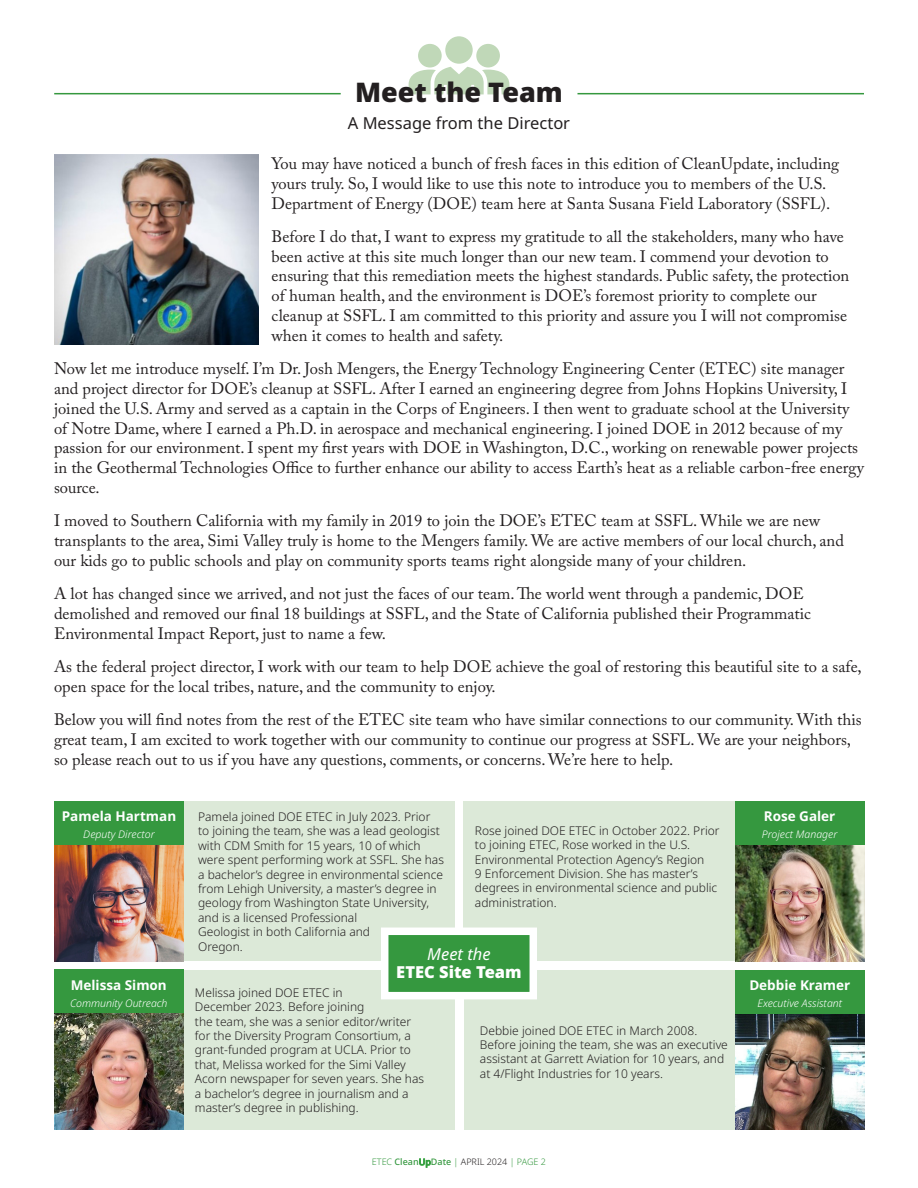
<style>
.page{position:relative;width:918px;height:1188px;background:#fff}
.page>*{position:absolute;margin:0;border:0;box-sizing:border-box;transform-origin:0 0}
.main_title{font:900 27px "Noto Sans";color:#231f20}
.body{font:16.5px/19.8px "Adobe Caslon Pro";color:#231f20}
.HEAD_1{font:16.5px "Noto Sans";color:#231f20}
.sidebar_head{font:900 16.5px/18px "Noto Sans";color:#fff;text-align:center}
.sidebar_head-2{font:700 13.5px "Noto Sans";color:#fff}
.Captions{font:300 12px/14.4px "Noto Sans";color:#231f20}
.t1{font:italic 300 10.5px "Noto Sans";color:#fff}
.t2{font:300 9px "Noto Sans";color:#35983f}
.s1{font-weight:400;font-style:italic}
.s2{font-weight:500}
.s3{font-weight:500;color:#40ae49}
.s4{color:#231f20}
</style>
<div class="page">
<div style="left:418px;top:44px;width:24px;height:24px;background:#c0d8b8;border-radius:50%"></div>
<div style="left:476px;top:44px;width:24px;height:24px;background:#c0d8b8;border-radius:50%"></div>
<svg style="left:409px;top:67px;width:100px;height:27px"></svg>
<div style="left:445px;top:36px;width:28px;height:28px;background:#c0d8b8;border-radius:50%"></div>
<hr style="left:54px;top:93px;width:287px;height:1px;background:#35983f">
<img style="left:54px;top:155px;width:204px;height:190px">
<div style="left:464px;top:970px;width:271px;height:160px;background:#dce9d8"></div>
<img style="left:735px;top:1013px;width:129px;height:117px">
<div style="left:735px;top:970px;width:129px;height:43px;background:#35983f"></div>
<div style="left:464px;top:801px;width:271px;height:160px;background:#dce9d8"></div>
<img style="left:735px;top:844px;width:129px;height:117px">
<div style="left:735px;top:801px;width:129px;height:43px;background:#35983f"></div>
<div style="left:183px;top:801px;width:271px;height:160px;background:#dce9d8"></div>
<img style="left:54px;top:844px;width:130px;height:117px">
<div style="left:54px;top:801px;width:130px;height:43px;background:#35983f"></div>
<div style="left:184px;top:970px;width:271px;height:160px;background:#dce9d8"></div>
<img style="left:54px;top:1013px;width:129px;height:117px">
<div style="left:54px;top:970px;width:129px;height:43px;background:#35983f"></div>
<svg style="left:381px;top:924px;width:156px;height:76px"></svg>
<hr style="left:577px;top:93px;width:287px;height:1px;background:#35983f">
<p class="main_title" style="left:355px;top:72px;width:209px">Meet the Team</p>
<p class="HEAD_1" style="left:348px;top:111px;width:224px">A Message from the Director</p>
<p class="body" style="left:272px;top:153px;width:569px">You may have noticed a bunch of fresh faces in this edition of CleanUpdate, including yours truly. So, I would like to use this note to introduce you to members of the U.S.<br>Department of Energy (DOE) team here at Santa Susana Field Laboratory (SSFL).</p>
<p class="body" style="left:272px;top:226px;width:579px">Before I do that, I want to express my gratitude to all the stakeholders, many who have been active at this site much longer than our new team. I commend your devotion to ensuring that this remediation meets the highest standards. Public safety, the protection of human health, and the environment is DOE’s foremost priority to complete our cleanup at SSFL. I am committed to this priority and assure you I will not compromise when it comes to health and safety.</p>
<p class="body" style="left:54px;top:359px;width:812px">Now let me introduce myself. I’m Dr. Josh Mengers, the Energy Technology Engineering Center (ETEC) site manager and project director for DOE’s cleanup at SSFL. After I earned an engineering degree from Johns Hopkins University, I joined the U.S. Army and served as a captain in the Corps of Engineers. I then went to graduate school at the University of Notre Dame, where I earned a Ph.D. in aerospace and mechanical engineering. I joined DOE in 2012 because of my passion for our environment. I spent my first years with DOE in Washington, D.C., working on renewable power projects in the Geothermal Technologies Office to further enhance our ability to access Earth’s heat as a reliable carbon-free energy source.</p>
<p class="body" style="left:54px;top:511px;width:791px">I moved to Southern California with my family in 2019 to join the DOE’s ETEC team at SSFL. While we are new transplants to the area, Simi Valley truly is home to the Mengers family. We are active members of our local church, and our kids go to public schools and play on community sports teams right alongside many of your children.</p>
<p class="body" style="left:54px;top:584px;width:759px">A lot has changed since we arrived, and not just the faces of our team. The world went through a pandemic, DOE demolished and removed our final 18 buildings at SSFL, and the State of California published their Programmatic<br>Environmental Impact Report, just to name a few.</p>
<p class="body" style="left:54px;top:656px;width:809px">As the federal project director, I work with our team to help DOE achieve the goal of restoring this beautiful site to a safe, open space for the local tribes, nature, and the community to enjoy.</p>
<p class="body" style="left:54px;top:710px;width:809px">Below you will find notes from the rest of the ETEC site team who have similar connections to our community. With this great team, I am excited to work together with our community to continue our progress at SSFL. We are your neighbors, so please reach out to us if you have any questions, comments, or concerns. We’re here to help.</p>
<p class="sidebar_head-2" style="left:62px;top:807px;width:116px">Pamela Hartman</p>
<p class="t1" style="left:83px;top:827px;width:73px">Deputy Director</p>
<p class="sidebar_head-2" style="left:71px;top:976px;width:98px">Melissa Simon</p>
<p class="t1" style="left:70px;top:995px;width:99px">Community Outreach</p>
<p class="Captions" style="left:198px;top:810px;width:247px">Pamela joined DOE ETEC in July 2023. Prior to joining the team, she was a lead geologist with CDM Smith for 15 years, 10 of which were spent performing work at SSFL. She has a bachelor’s degree in environmental science from Lehigh University, a master’s degree in geology from Washington State University, and is a licensed Professional<br>Geologist in both California and<br>Oregon.</p>
<p class="Captions" style="left:475px;top:824px;width:246px">Rose joined DOE ETEC in October 2022. Prior to joining ETEC, Rose worked in the U.S.<br>Environmental Protection Agency’s Region<br>9 Enforcement Division. She has master’s degrees in environmental science and public administration.</p>
<p class="sidebar_head" style="left:396px;top:945px;width:127px"><span class="s1">Meet the<br></span>ETEC Site Team</p>
<p class="Captions" style="left:195px;top:985px;width:231px">Melissa joined DOE ETEC in<br>December 2023. Before joining<br>the team, she was a senior editor/writer for the Diversity Program Consortium, a grant-funded program at UCLA. Prior to that, Melissa worked for the Simi Valley Acorn newspaper for seven years. She has a bachelor’s degree in journalism and a master’s degree in publishing.</p>
<p class="Captions" style="left:480px;top:1023px;width:249px">Debbie joined DOE ETEC in March 2008.<br>Before joining the team, she was an executive assistant at Garrett Aviation for 10 years, and at 4/Flight Industries for 10 years.</p>
<p class="t2" style="left:372px;top:1156px;width:176px">ETEC <span class="s2">Clean</span><span class="s3">Up</span><span class="s2">Date</span> | <span class="s4">APRIL 2024</span> | PAGE 2</p>
<p class="sidebar_head-2" style="left:764px;top:807px;width:73px">Rose Galer</p>
<p class="t1" style="left:762px;top:827px;width:77px">Project Manager</p>
<p class="sidebar_head-2" style="left:749px;top:976px;width:103px">Debbie Kramer</p>
<p class="t1" style="left:757px;top:996px;width:86px">Executive Assistant</p>
</div>
